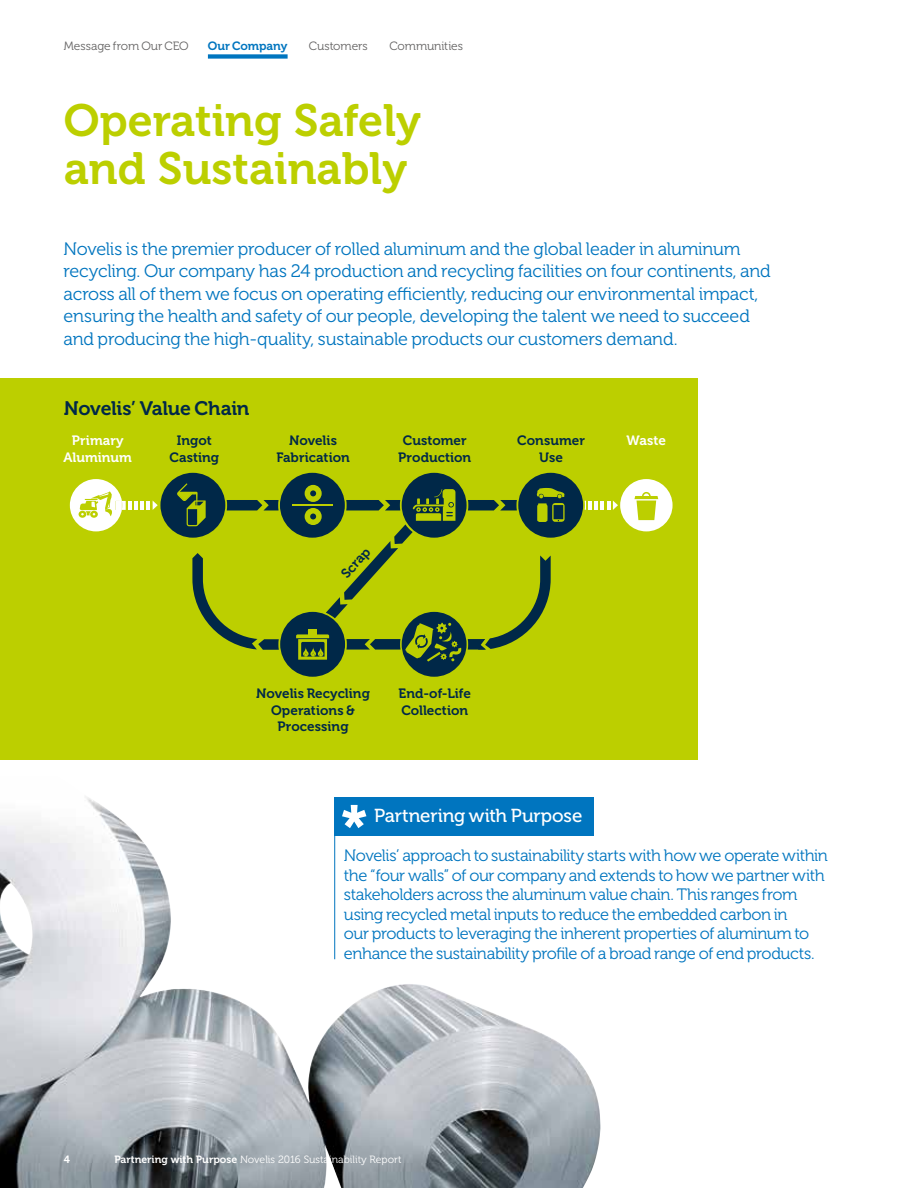
<style>
.page{position:relative;width:918px;height:1188px;background:#fff}
.page>*{position:absolute;margin:0;border:0;box-sizing:border-box;transform-origin:0 0}
.t1{font:45px/48px "Museo 700";color:#bccf00}
.t2{font:19.5px "Museo 700";letter-spacing:-.015em;color:#002848}
.t3{font:18.75px "Museo 500";letter-spacing:-.01em;color:#fff}
.t4{font:18px/22.5px "Museo 300";letter-spacing:-.015em;color:#0075bf}
.t5{font:16.5px/19.5px "Museo 300";letter-spacing:-.025em;color:#0075bf}
.t6{font:13.5px/16.5px "Museo 700";color:#002848;text-align:center}
.t7{font:13.5px/16.5px "Museo 700";color:#fff;text-align:center}
.t8{font:12px "Museo 300";letter-spacing:-.005em;color:#646363}
.t9{font:12px "Museo 700";letter-spacing:-.005em;color:#0075bf}
.t10{font:10.5px "Museo 300";color:#fff}
.t11{font:10.5px "Museo 700";color:#fff}
.s1{font-family:"Museo 700"}
</style>
<div class="page">
<img style="left:0;top:796px;width:601px;height:392px">
<div style="left:0;top:379px;width:697px;height:381px;background:#bccf00"></div>
<svg style="left:227px;top:500px;width:52px;height:10px"></svg>
<svg style="left:468px;top:500px;width:49px;height:10px"></svg>
<svg style="left:585px;top:501px;width:33px;height:9px"></svg>
<div style="left:620px;top:479px;width:53px;height:52px;background:#fff;border-radius:50%"></div>
<svg style="left:192px;top:553px;width:87px;height:97px"></svg>
<svg style="left:468px;top:555px;width:83px;height:95px"></svg>
<div style="left:160px;top:473px;width:65px;height:65px;background:#002848;border-radius:50%"></div>
<div style="left:280px;top:473px;width:65px;height:65px;background:#002848;border-radius:50%"></div>
<div style="left:402px;top:473px;width:65px;height:65px;background:#002848;border-radius:50%"></div>
<div style="left:518px;top:473px;width:65px;height:65px;background:#002848;border-radius:50%"></div>
<div style="left:280px;top:612px;width:65px;height:65px;background:#002848;border-radius:50%"></div>
<div style="left:402px;top:612px;width:65px;height:65px;background:#002848;border-radius:50%"></div>
<hr style="left:292px;top:504px;width:41px;height:2px;background:#bccf00">
<svg style="left:537px;top:488px;width:28px;height:34px"></svg>
<svg style="left:634px;top:492px;width:24px;height:28px"></svg>
<svg style="left:70px;top:479px;width:88px;height:52px"></svg>
<svg style="left:177px;top:483px;width:29px;height:43px"></svg>
<svg style="left:296px;top:485px;width:165px;height:177px"></svg>
<hr style="left:334px;top:797px;width:1px;height:162px;background:#0075bf">
<div style="left:334px;top:797px;width:260px;height:39px;background:#0075bf"></div>
<svg style="left:342px;top:805px;width:24px;height:23px"></svg>
<div style="left:208px;top:54px;width:80px;height:5px;background:#0075bf"></div>
<p class="t8" style="left:64px;top:39px;width:127px">Message from Our CEO</p>
<p class="t9" style="left:208px;top:39px;width:81px">Our Company</p>
<p class="t8" style="left:309px;top:39px;width:61px">Customers</p>
<p class="t8" style="left:389px;top:39px;width:75px">Communities</p>
<h1 class="t1" style="left:64px;top:97px;width:359px">Operating Safely and Sustainably</h1>
<p class="t4" style="left:64px;top:237px;width:709px">Novelis is the premier producer of rolled aluminum and the global leader in aluminum recycling. Our company has 24 production and recycling facilities on four continents, and across all of them we focus on operating efficiently, reducing our environmental impact, ensuring the health and safety of our people, developing the talent we need to succeed and producing the high-quality, sustainable products our customers demand.</p>
<p class="t2" style="left:64px;top:397px;width:187px">Novelis’ Value Chain</p>
<p class="t6" style="left:398px;top:432px;width:74px">Customer<br>Production</p>
<p class="t6" style="left:517px;top:432px;width:69px">Consumer<br>Use</p>
<p class="t7" style="left:64px;top:432px;width:70px">Primary<br>Aluminum</p>
<p class="t6" style="left:276px;top:432px;width:75px">Novelis<br>Fabrication</p>
<p class="t6" style="left:177px;top:432px;width:36px">Ingot</p>
<p class="t7" style="left:627px;top:432px;width:41px">Waste</p>
<p class="t6" style="left:169px;top:449px;width:51px">Casting</p>
<p class="t6" style="left:338px;top:571px;width:38px;rotate:-48deg">Scrap</p>
<p class="t6" style="left:256px;top:686px;width:115px">Novelis Recycling<br>Operations &amp;<br>Processing</p>
<p class="t6" style="left:399px;top:686px;width:74px;text-align:left">End-of-Life<br>Collection</p>
<p class="t3" style="left:374px;top:806px;width:210px">Partnering with Purpose</p>
<p class="t5" style="left:344px;top:846px;width:486px">Novelis’ approach to sustainability starts with how we operate within the “four walls” of our company and extends to how we partner with stakeholders across the aluminum value chain. This ranges from using recycled metal inputs to reduce the embedded carbon in<br>our products to leveraging the inherent properties of aluminum to enhance the sustainability profile of a broad range of end products.</p>
<p class="t11" style="left:64px;top:1154px;width:8px">4</p>
<p class="t10" style="left:114px;top:1154px;width:289px"><span class="s1">Partnering with Purpose</span> Novelis 2016 Sustainability Report</p>
</div>
